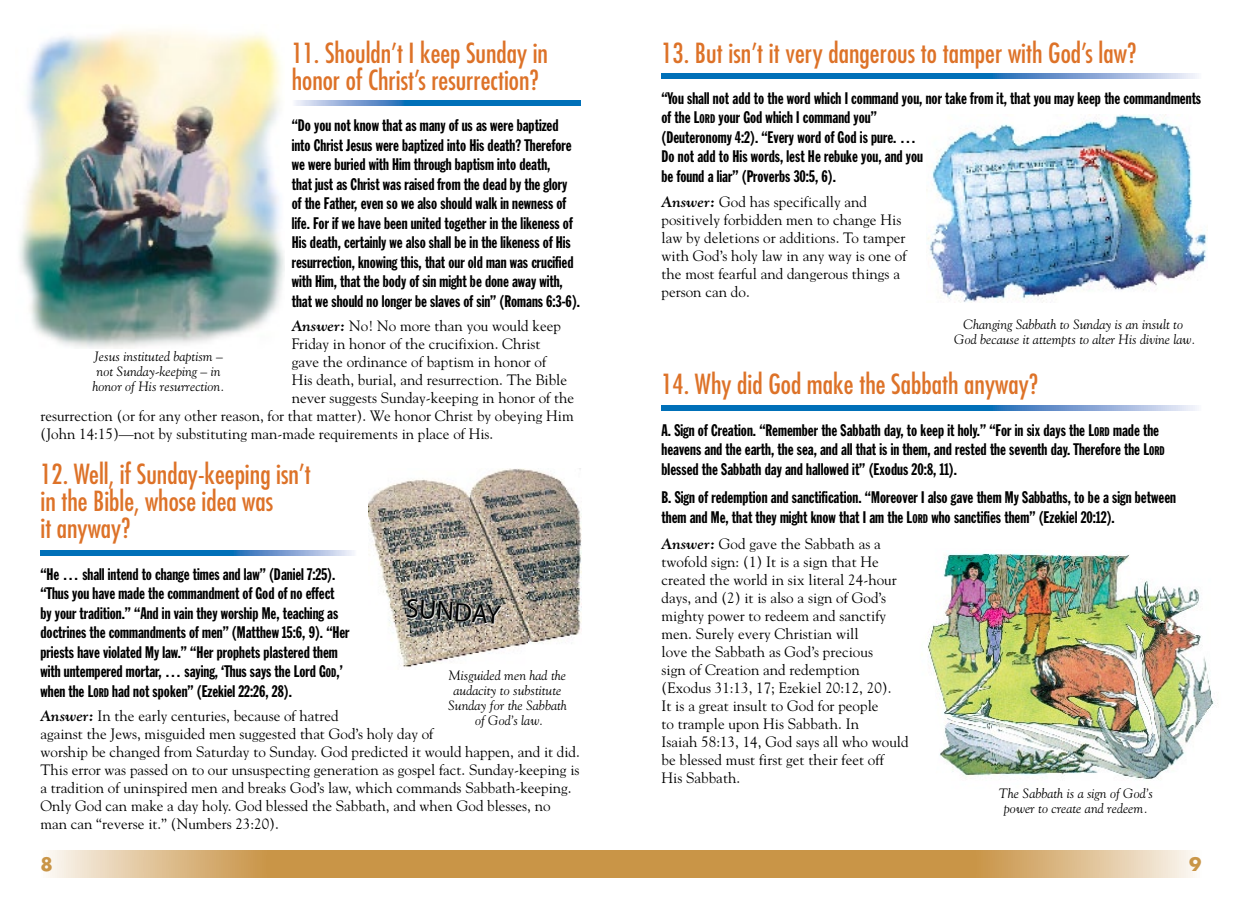
<style>
.page{position:relative;width:1242px;height:918px;background:#fff}
.page>*{position:absolute;margin:0;border:0;box-sizing:border-box;transform-origin:0 0}
.t1{font:condensed 27px/27px "Futura";color:#dd7228}
.t2{font:27px "Myriad Pro";color:#000}
.t3{font:700 18px "Futura";color:#c99547}
.t4{font:16.5px/19.5px "Franklin Gothic Extra Cond";color:#000}
.t5{font:15px/18px "Goudy";color:#000}
.t6{font:italic 13.5px/15px "Goudy";color:#000;text-align:center}
.s1{font-weight:700;font-style:italic}
.s2{font-style:inherit}
.s3{font-size:12.3px}
</style>
<div class="page">
<svg style="left:48px;top:851px;width:1147px;height:27px"></svg>
<svg style="left:295px;top:101px;width:285px;height:5px"></svg>
<img style="left:19px;top:30px;width:266px;height:318px">
<svg style="left:40px;top:550px;width:314px;height:6px"></svg>
<img style="left:369px;top:468px;width:213px;height:199px">
<svg style="left:662px;top:73px;width:535px;height:5px"></svg>
<img style="left:927px;top:114px;width:281px;height:188px">
<svg style="left:662px;top:405px;width:535px;height:5px"></svg>
<img style="left:927px;top:553px;width:291px;height:227px">
<h1 class="t1" style="left:292px;top:39px;width:258px">11. Shouldn’t I keep Sunday in honor of Christ’s resurrection?</h1>
<p class="t4" style="left:292px;top:116px;width:290px">“Do you not know that as many of us as were baptized into Christ Jesus were baptized into His death? Therefore we were buried with Him through baptism into death,<br>that just as Christ was raised from the dead by the glory of the Father, even so we also should walk in newness of life. For if we have been united together in the likeness of His death, certainly we also shall be in the likeness of His resurrection, knowing this, that our old man was crucified with Him, that the body of sin might be done away with, that we should no longer be slaves of sin” (Romans 6:3-6).</p>
<p class="t5" style="left:292px;top:317px;width:271px"><span class="s1">Answer:</span> No! No more than you would keep</p>
<p class="t5" style="left:292px;top:335px;width:250px">Friday in honor of the crucifixion. Christ</p>
<p class="t5" style="left:292px;top:353px;width:256px">gave the ordinance of baptism in honor of</p>
<p class="t5" style="left:292px;top:371px;width:277px">His death, burial, and resurrection. The Bible</p>
<p class="t5" style="left:292px;top:389px;width:284px">never suggests Sunday-keeping in honor of the</p>
<p class="t5" style="left:40px;top:407px;width:535px">resurrection (or for any other reason, for that matter). We honor Christ by obeying Him</p>
<p class="t5" style="left:40px;top:425px;width:454px">(John 14:15)—not by substituting man-made requirements in place of His.</p>
<h1 class="t1" style="left:40px;top:460px;width:272px">12. Well, if Sunday-keeping isn’t in the Bible, whose idea was<br>it anyway?</h1>
<p class="t4" style="left:40px;top:564px;width:311px">“He … shall intend to change times and law” (Daniel 7:25). “Thus you have made the commandment of God of no effect by your tradition.” “And in vain they worship Me, teaching as doctrines the commandments of men” (Matthew 15:6, 9). “Her priests have violated My law.” “Her prophets plastered them with untempered mortar, … saying, ‘Thus says the Lord <span class="s2">G</span><span class="s3">OD</span>,’ when the <span class="s2">L</span><span class="s3">ORD</span> had not spoken” (Ezekiel 22:26, 28).</p>
<p class="t5" style="left:40px;top:707px;width:541px"><span class="s1">Answer:</span> In the early centuries, because of hatred<br>against the Jews, misguided men suggested that God’s holy day of<br>worship be changed from Saturday to Sunday. God predicted it would happen, and it did.<br>This error was passed on to our unsuspecting generation as gospel fact. Sunday-keeping is a tradition of uninspired men and breaks God’s law, which commands Sabbath-keeping.<br>Only God can make a day holy. God blessed the Sabbath, and when God blesses, no man can “reverse it.” (Numbers 23:20).</p>
<p class="t6" style="left:92px;top:349px;width:134px">Jesus instituted baptism – not Sunday-keeping – in honor of His resurrection.</p>
<h1 class="t2" style="left:407px;top:592px;width:97px;rotate:4deg">SUNDAY</h1>
<p class="t6" style="left:448px;top:667px;width:120px">Misguided men had the audacity to substitute<br>Sunday for the Sabbath of God’s law.</p>
<h1 class="t1" style="left:662px;top:39px;width:476px">13. But isn’t it very dangerous to tamper with God’s law?</h1>
<p class="t4" style="left:662px;top:88px;width:541px">“You shall not add to the word which I command you, nor take from it, that you may keep the commandments of the <span class="s2">L</span><span class="s3">ORD</span> your God which I command you”<br>(Deuteronomy 4:2). “Every word of God is pure. …<br>Do not add to His words, lest He rebuke you, and you<br>be found a liar” (Proverbs 30:5, 6).</p>
<p class="t5" style="left:662px;top:192px;width:247px"><span class="s1">Answer:</span> God has specifically and positively forbidden men to change His law by deletions or additions. To tamper with God’s holy law in any way is one of the most fearful and dangerous things a person can do.</p>
<p class="t6" style="left:954px;top:316px;width:243px">Changing Sabbath to Sunday is an insult to<br>God because it attempts to alter His divine law.</p>
<h1 class="t1" style="left:662px;top:370px;width:378px">14. Why did God make the Sabbath anyway?</h1>
<p class="t4" style="left:662px;top:420px;width:505px">A. Sign of Creation. “Remember the Sabbath day, to keep it holy.” “For in six days the <span class="s2">L</span><span class="s3">ORD</span> made the heavens and the earth, the sea, and all that is in them, and rested the seventh day. Therefore the <span class="s2">L</span><span class="s3">ORD </span>blessed the Sabbath day and hallowed it” (Exodus 20:8, 11).</p>
<p class="t4" style="left:662px;top:488px;width:516px">B. Sign of redemption and sanctification. “Moreover I also gave them My Sabbaths, to be a sign between them and Me, that they might know that I am the <span class="s2">L</span><span class="s3">ORD</span> who sanctifies them” (Ezekiel 20:12).</p>
<p class="t5" style="left:662px;top:535px;width:249px"><span class="s1">Answer:</span> God gave the Sabbath as a twofold sign: (1) It is a sign that He created the world in six literal 24-hour days, and (2) it is also a sign of God’s mighty power to redeem and sanctify men. Surely every Christian will<br>love the Sabbath as God’s precious<br>sign of Creation and redemption (Exodus 31:13, 17; Ezekiel 20:12, 20).<br>It is a great insult to God for people<br>to trample upon His Sabbath. In<br>Isaiah 58:13, 14, God says all who would be blessed must first get their feet off<br>His Sabbath.</p>
<p class="t6" style="left:999px;top:785px;width:155px">The Sabbath is a sign of God’s power to create and redeem.</p>
<p class="t3" style="left:40px;top:852px;width:14px">8</p>
<p class="t3" style="left:1189px;top:852px;width:14px">9</p>
</div>
